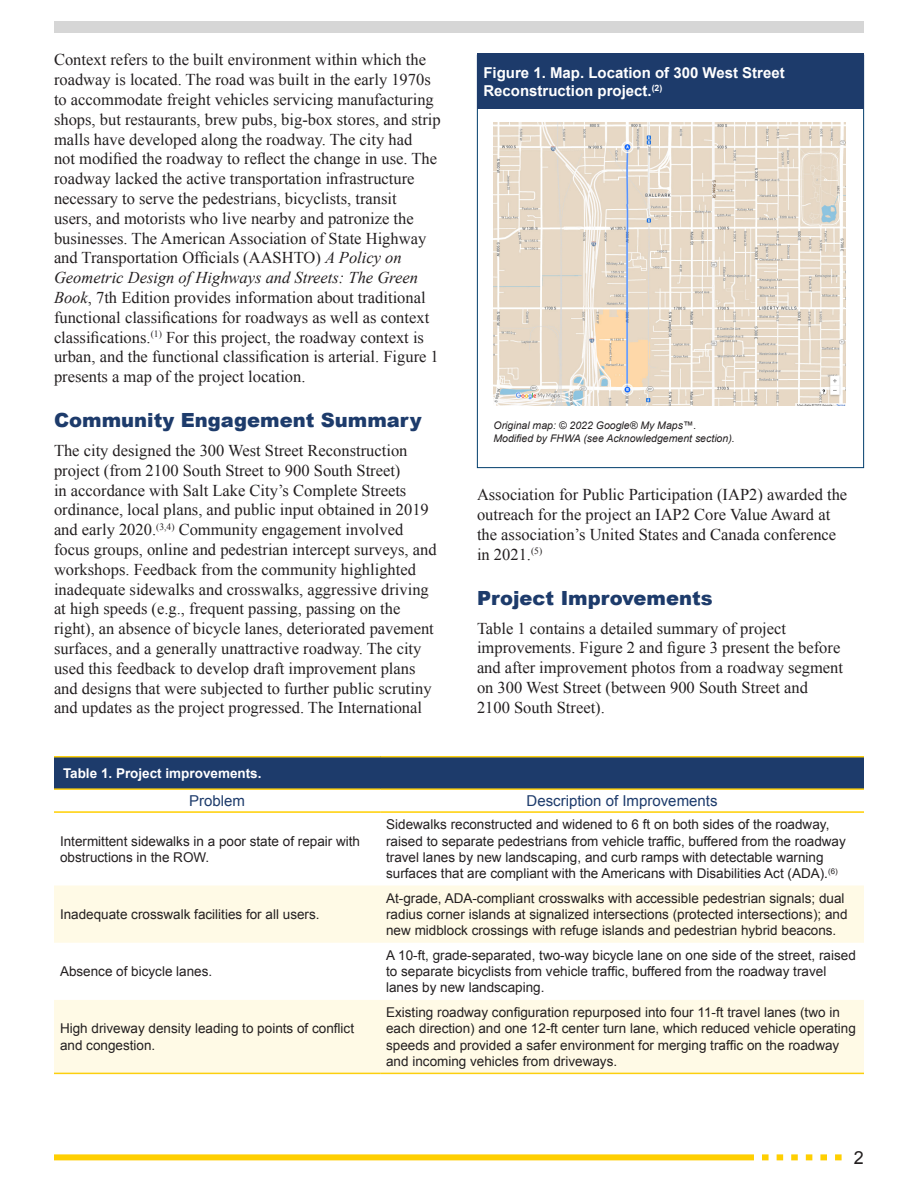
<style>
.page{position:relative;width:918px;height:1188px;background:#fff}
.page>*{position:absolute;margin:0;border:0;box-sizing:border-box;transform-origin:0 0}
.t1{font:900 19.5px "Arial";color:#1d3b6b}
.t2{font:18px "Arial";color:#231f20}
.t3{font:16.5px/19.8px "Times New Roman";color:#231f20}
.t4{font:700 15px/18px "Arial";color:#fff}
.t5{font:15px "Arial";color:#1d3b6b}
.t6{font:13.5px/16.2px "Arial";color:#231f20}
.t7{font:700 13.5px "Arial";color:#fff}
.t8{font:italic 10.5px "Arial";color:#231f20}
.s1{font-style:italic}
</style>
<div class="page">
<div style="left:54px;top:21px;width:810px;height:12px;background:#d6d6d6"></div>
<svg style="left:762px;top:1154px;width:80px;height:6px"></svg>
<div style="left:54px;top:1154px;width:700px;height:6px;background:#ffcf01"></div>
<div style="left:477px;top:54px;width:387px;height:55px;background:#1d3b6b"></div>
<img style="left:494px;top:123px;width:352px;height:283px">
<div style="left:54px;top:757px;width:810px;height:32px;background:#1d3b6b"></div>
<svg style="left:54px;top:885px;width:810px;height:188px;fill:#fffae6"></svg>
<hr style="left:54px;top:1073px;width:326px;height:1px;background:#fccf0e">
<hr style="left:380px;top:1073px;width:484px;height:1px;background:#fccf0e">
<hr style="left:54px;top:811px;width:326px;height:2px;background:#ffcf01">
<hr style="left:380px;top:811px;width:484px;height:2px;background:#ffcf01">
<hr style="left:54px;top:756px;width:326px;height:2px;background:#fccf0e">
<hr style="left:380px;top:756px;width:484px;height:2px;background:#fccf0e">
<hr style="left:54px;top:788px;width:326px;height:2px;background:#fccf0e">
<hr style="left:380px;top:788px;width:484px;height:2px;background:#fccf0e">
<p class="t3" style="left:54px;top:50px;width:388px">Context refers to the built environment within which the roadway is located. The road was built in the early 1970s to accommodate freight vehicles servicing manufacturing shops, but restaurants, brew pubs, big-box stores, and strip malls have developed along the roadway. The city had<br>not modified the roadway to reflect the change in use. The roadway lacked the active transportation infrastructure necessary to serve the pedestrians, bicyclists, transit<br>users, and motorists who live nearby and patronize the businesses. The American Association of State Highway and Transportation Officials (AASHTO) <span class="s1">A Policy on Geometric Design of Highways and Streets: The Green Book</span>, 7th Edition provides information about traditional functional classifications for roadways as well as context classifications.<sup>(1)</sup> For this project, the roadway context is urban, and the functional classification is arterial. Figure 1 presents a map of the project location.</p>
<h1 class="t1" style="left:54px;top:406px;width:369px">Community Engagement Summary</h1>
<p class="t3" style="left:54px;top:440px;width:384px">The city designed the 300 West Street Reconstruction project (from 2100 South Street to 900 South Street)<br>in accordance with Salt Lake City’s Complete Streets ordinance, local plans, and public input obtained in 2019 and early 2020.<sup>(3,4)</sup> Community engagement involved focus groups, online and pedestrian intercept surveys, and workshops. Feedback from the community highlighted inadequate sidewalks and crosswalks, aggressive driving at high speeds (e.g., frequent passing, passing on the right), an absence of bicycle lanes, deteriorated pavement surfaces, and a generally unattractive roadway. The city used this feedback to develop draft improvement plans and designs that were subjected to further public scrutiny and updates as the project progressed. The International</p>
<p class="t4" style="left:483px;top:64px;width:303px">Figure 1. Map. Location of 300 West Street<br>Reconstruction project.<sup>(2)</sup></p>
<p class="t8" style="left:494px;top:419px;width:204px">Original map: © 2022 Google® My Maps™.</p>
<p class="t8" style="left:494px;top:431px;width:243px">Modified by FHWA (see Acknowledgement section).</p>
<p class="t3" style="left:477px;top:485px;width:372px">Association for Public Participation (IAP2) awarded the outreach for the project an IAP2 Core Value Award at the association’s United States and Canada conference in 2021.<sup>(5)</sup></p>
<h1 class="t1" style="left:477px;top:584px;width:237px">Project Improvements</h1>
<p class="t3" style="left:477px;top:618px;width:368px">Table 1 contains a detailed summary of project improvements. Figure 2 and figure 3 present the before and after improvement photos from a roadway segment on 300 West Street (between 900 South Street and 2100 South Street).</p>
<p class="t7" style="left:63px;top:764px;width:200px">Table 1. Project improvements.</p>
<p class="t5" style="left:189px;top:791px;width:57px">Problem</p>
<p class="t5" style="left:527px;top:791px;width:192px">Description of Improvements</p>
<p class="t6" style="left:60px;top:833px;width:302px">Intermittent sidewalks in a poor state of repair with obstructions in the ROW.</p>
<p class="t6" style="left:386px;top:817px;width:461px">Sidewalks reconstructed and widened to 6 ft on both sides of the roadway, raised to separate pedestrians from vehicle traffic, buffered from the roadway travel lanes by new landscaping, and curb ramps with detectable warning surfaces that are compliant with the Americans with Disabilities Act (ADA).<sup>(6)</sup></p>
<p class="t6" style="left:60px;top:906px;width:261px">Inadequate crosswalk facilities for all users.</p>
<p class="t6" style="left:60px;top:964px;width:154px">Absence of bicycle lanes.</p>
<p class="t6" style="left:60px;top:1021px;width:296px">High driveway density leading to points of conflict and congestion.</p>
<p class="t6" style="left:386px;top:890px;width:463px">At-grade, ADA-compliant crosswalks with accessible pedestrian signals; dual radius corner islands at signalized intersections (protected intersections); and new midblock crossings with refuge islands and pedestrian hybrid beacons.</p>
<p class="t6" style="left:386px;top:947px;width:471px">A 10-ft, grade-separated, two-way bicycle lane on one side of the street, raised to separate bicyclists from vehicle traffic, buffered from the roadway travel lanes by new landscaping.</p>
<p class="t6" style="left:386px;top:1005px;width:471px">Existing roadway configuration repurposed into four 11-ft travel lanes (two in each direction) and one 12-ft center turn lane, which reduced vehicle operating speeds and provided a safer environment for merging traffic on the roadway and incoming vehicles from driveways.</p>
<p class="t2" style="left:854px;top:1146px;width:12px">2</p>
</div>
